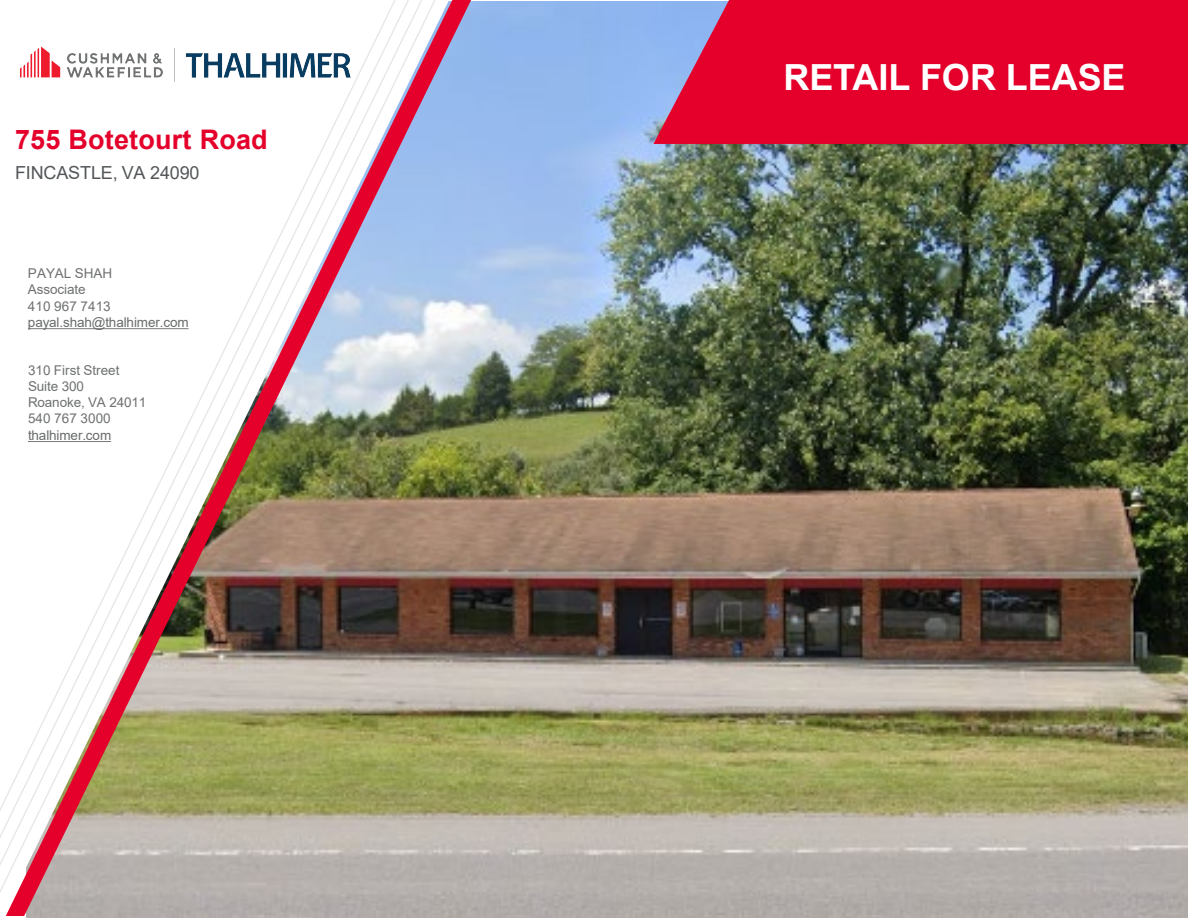
<style>
.page{position:relative;width:1188px;height:918px;background:#fff}
.page>*{position:absolute;margin:0;border:0;box-sizing:border-box;transform-origin:0 0}
.t1{font:700 36px "Arial";color:#fff}
.t2{font:700 27px "Arial";letter-spacing:.005em;color:#e4002a}
.t3{font:18px "Arial";letter-spacing:-.005em;color:#535759}
.t4{font:13.5px "Arial";color:#6f7171}
.t5{font:13.5px "Arial";letter-spacing:-.01em;color:#696b6b}
</style>
<div class="page">
<img style="left:449px;top:2px;width:739px;height:916px">
<img style="left:6px;top:0;width:465px;height:916px">
<svg style="left:653px;top:0;width:535px;height:144px;background:#de0d38"></svg>
<img style="left:6px;top:30px;width:361px;height:71px">
<svg style="left:28px;top:328px;width:161px;height:1px"></svg>
<svg style="left:28px;top:441px;width:83px;height:1px"></svg>
<p class="t2" style="left:15px;top:121px;width:254px">755 Botetourt Road</p>
<p class="t3" style="left:15px;top:160px;width:186px">FINCASTLE, VA 24090</p>
<p class="t4" style="left:28px;top:264px;width:86px">PAYAL SHAH</p>
<p class="t4" style="left:28px;top:280px;width:59px">Associate</p>
<p class="t4" style="left:28px;top:297px;width:84px">410 967 7413</p>
<p class="t5" style="left:28px;top:313px;width:162px">payal.shah@thalhimer.com</p>
<p class="t4" style="left:28px;top:361px;width:93px">310 First Street</p>
<p class="t4" style="left:28px;top:377px;width:57px">Suite 300</p>
<p class="t4" style="left:28px;top:393px;width:120px">Roanoke, VA 24011</p>
<p class="t4" style="left:28px;top:409px;width:84px">540 767 3000</p>
<p class="t5" style="left:28px;top:426px;width:85px">thalhimer.com</p>
<p class="t1" style="left:783px;top:52px;width:344px">RETAIL FOR LEASE</p>
</div>
